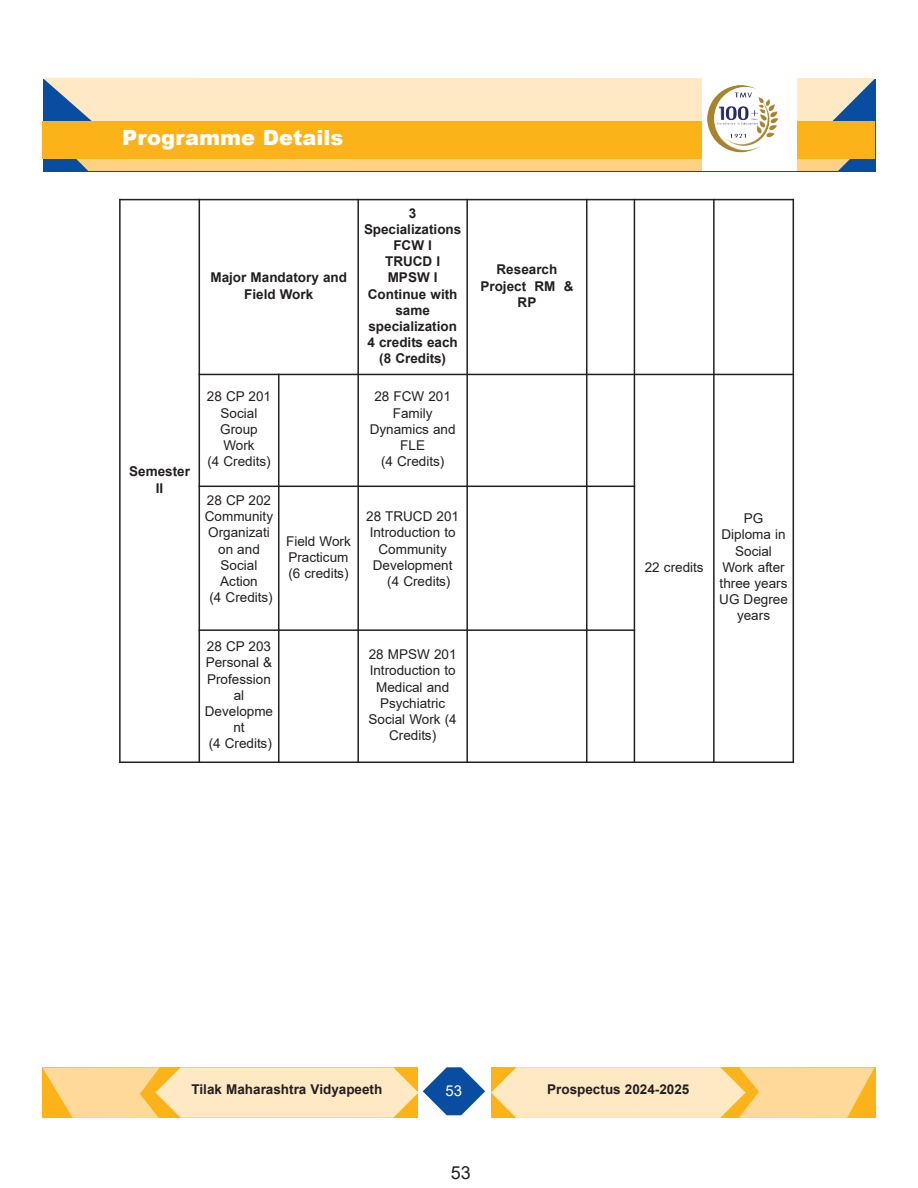
<style>
.page{position:relative;width:918px;height:1188px;background:#fff}
.page>*{position:absolute;margin:0;border:0;box-sizing:border-box;transform-origin:0 0}
.t1{font:900 21px "Arial";color:#fff}
.t2{font:18px "Arial";color:#231f20}
.t3{font:15px "Arial";color:#fff}
.t4{font:13.5px/16.2px "Arial";color:#231f20;text-align:center}
.t5{font:700 13.5px/16.2px "Arial";color:#231f20;text-align:center}
</style>
<div class="page">
<svg style="left:43px;top:1067px;width:442px;height:51px;background:#e9d4a9"></svg>
<svg style="left:491px;top:1067px;width:383px;height:51px;background:#fddea4"></svg>
<div style="left:43px;top:78px;width:832px;height:43px;background:#fee9c4"></div>
<div style="left:65px;top:159px;width:797px;height:12px;background:#fed285"></div>
<div style="left:43px;top:121px;width:832px;height:38px;background:#fbb319"></div>
<div style="left:703px;top:78px;width:94px;height:93px;background:#fff"></div>
<img style="left:707px;top:85px;width:72px;height:67px">
<hr style="left:119px;top:199px;width:2px;height:564px;background:#231f20">
<hr style="left:199px;top:199px;width:1px;height:564px;background:#231f20">
<hr style="left:278px;top:374px;width:1px;height:389px;background:#231f20">
<hr style="left:357px;top:199px;width:2px;height:564px;background:#231f20">
<hr style="left:466px;top:199px;width:2px;height:564px;background:#231f20">
<hr style="left:586px;top:199px;width:2px;height:564px;background:#231f20">
<hr style="left:634px;top:199px;width:1px;height:564px;background:#231f20">
<hr style="left:713px;top:199px;width:2px;height:564px;background:#231f20">
<hr style="left:793px;top:199px;width:1px;height:564px;background:#231f20">
<hr style="left:119px;top:199px;width:675px;height:1px;background:#231f20">
<hr style="left:199px;top:374px;width:595px;height:1px;background:#231f20">
<hr style="left:199px;top:486px;width:436px;height:1px;background:#231f20">
<hr style="left:199px;top:629px;width:436px;height:2px;background:#231f20">
<hr style="left:119px;top:762px;width:675px;height:1px;background:#231f20">
<h1 class="t1" style="left:122px;top:122px;width:223px">programme details</h1>
<p class="t5" style="left:129px;top:464px;width:62px">semester ii</p>
<p class="t5" style="left:210px;top:270px;width:138px">Major Mandatory and field Work</p>
<p class="t5" style="left:364px;top:205px;width:99px">3 specializations fcW i<br>trucD i<br>MPsW i continue with same specialization<br>4 credits each (8 credits)</p>
<p class="t4" style="left:207px;top:389px;width:66px">28 CP 201<br>Social<br>Group<br>Work<br>(4 Credits)</p>
<p class="t4" style="left:370px;top:389px;width:87px">28 FCW 201<br>Family<br>Dynamics and<br>FLE<br>(4 Credits)</p>
<p class="t4" style="left:205px;top:492px;width:70px">28 CP 202<br>Community<br>Organizati on and<br>Social<br>Action<br>(4 Credits)</p>
<p class="t4" style="left:286px;top:533px;width:66px;text-align:left">Field Work<br>Practicum (6 credits)</p>
<p class="t4" style="left:366px;top:508px;width:94px">28 TRUCD 201</p>
<p class="t4" style="left:370px;top:525px;width:87px">Introduction to</p>
<p class="t4" style="left:379px;top:541px;width:70px">Community</p>
<p class="t4" style="left:373px;top:557px;width:81px">Development</p>
<p class="t4" style="left:387px;top:573px;width:65px">(4 Credits)</p>
<p class="t4" style="left:205px;top:638px;width:70px">28 CP 203<br>Personal &amp;<br>Profession al<br>Developme nt<br>(4 Credits)</p>
<p class="t4" style="left:369px;top:646px;width:90px">28 MPSW 201<br>Introduction to<br>Medical and<br>Psychiatric<br>Social Work (4<br>Credits)</p>
<p class="t5" style="left:480px;top:262px;width:95px">research<br>Project rM &amp; rP</p>
<p class="t4" style="left:645px;top:559px;width:60px">22 credits</p>
<p class="t4" style="left:719px;top:510px;width:70px">PG<br>Diploma in<br>Social<br>Work after three years<br>UG Degree years</p>
<p class="t5" style="left:192px;top:1081px;width:192px">tilak Maharashtra Vidyapeeth</p>
<p class="t3" style="left:445px;top:1082px;width:18px">53</p>
<p class="t5" style="left:547px;top:1081px;width:144px">Prospectus 2024-2025</p>
<h2 class="t2" style="left:451px;top:1162px;width:22px">53</h2>
</div>
